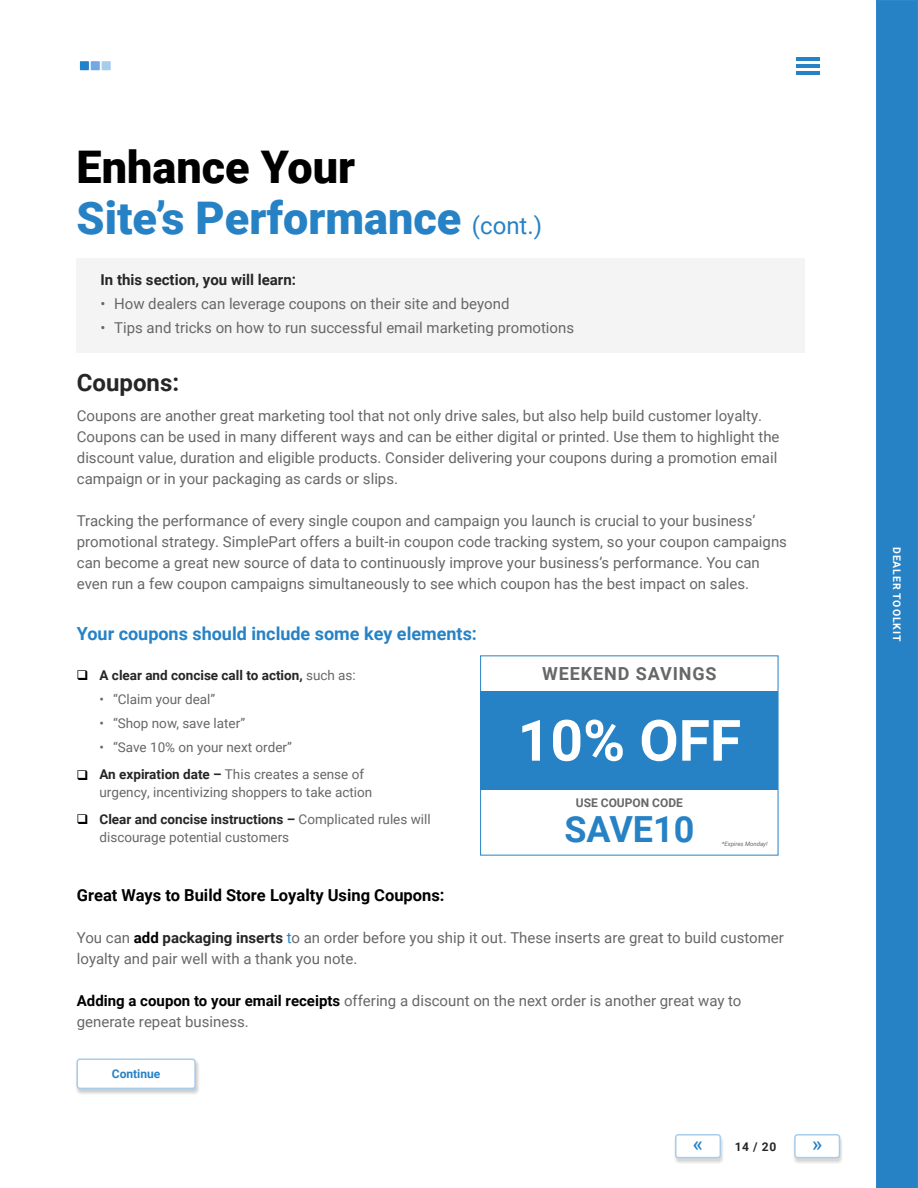
<style>
.page{position:relative;width:918px;height:1188px;background:#fff}
.page>*{position:absolute;margin:0;border:0;box-sizing:border-box;transform-origin:0 0}
.t1{font:700 57px "Roboto";color:#fff}
.t2{font:900 45px/51px "Roboto";color:#2782c5}
.t3{font:700 36px "Roboto";color:#2782c5}
.t4{font:700 24px "Roboto";color:#262626}
.t5{font:500 21px "Roboto";color:#2682c5}
.t6{font:700 18px "Roboto";color:#2782c5}
.t7{font:700 18px "Roboto";letter-spacing:.05em;color:#666767}
.t8{font:700 16.5px "Roboto";color:#000101}
.t9{font:15px/21px "Roboto";color:#666767}
.t10{font:700 15px "Roboto";color:#262626}
.t11{font:13.5px/27px "Roboto";color:#666767}
.t12{font:700 13.5px "Roboto";color:#262626}
.t13{font:700 12px "Roboto";color:#666767}
.t14{font:700 12px "Roboto";color:#2782c5}
.t15{font:700 12px "Roboto";color:#262626}
.t16{font:700 10.5px "Roboto";letter-spacing:.085em;color:#fff}
.t17{font:italic 6px "Roboto";color:#666767}
.s1{color:#000}
.s2{font-weight:400;font-size:24px}
.s3{font-weight:400;color:#666767}
.s4{font-weight:700;color:#262626}
.s5{font-weight:700;color:#000101}
.s6{color:#2782c5}
</style>
<div class="page">
<svg style="left:876px;top:0;width:42px;height:1188px;background:#2782c5"></svg>
<hr style="left:796px;top:72px;width:24px;height:3px;background:#2682c5">
<hr style="left:796px;top:57px;width:24px;height:4px;background:#2682c5">
<hr style="left:796px;top:65px;width:24px;height:3px;background:#2682c5">
<svg style="left:80px;top:61px;width:31px;height:9px"></svg>
<div style="left:673px;top:1135px;width:51px;height:29px;background:#cbcac9;opacity:.75"></div>
<div style="left:676px;top:1135px;width:44px;height:23px;background:#fff;border-radius:3px"></div>
<div style="left:675px;top:1134px;width:46px;height:24px;border:2px solid #a8ccec;border-radius:3px"></div>
<div style="left:792px;top:1135px;width:51px;height:29px;background:#cbcac9;opacity:.75"></div>
<div style="left:795px;top:1135px;width:44px;height:23px;background:#fff;border-radius:3px"></div>
<div style="left:794px;top:1134px;width:46px;height:24px;border:2px solid #a8ccec;border-radius:3px"></div>
<div style="left:481px;top:691px;width:297px;height:99px;background:#2782c5"></div>
<div style="left:480px;top:656px;width:298px;height:199px;border:1px solid #2782c5"></div>
<div style="left:75px;top:1058px;width:125px;height:37px;background:#000;opacity:.2"></div>
<div style="left:77px;top:1059px;width:118px;height:29px;background:#fff;border-radius:3px"></div>
<div style="left:76px;top:1058px;width:120px;height:31px;border:2px solid #a8ccec;border-radius:3px"></div>
<div style="left:76px;top:258px;width:729px;height:95px;background:#f4f4f4"></div>
<h2 class="t2" style="left:76px;top:140px;width:467px"><span class="s1">Enhance Your<br></span>Site’s Performance <span class="s2">(cont.)</span></h2>
<p class="t10" style="left:101px;top:269px;width:197px">In this section, you will learn:</p>
<p class="t9" style="left:101px;top:292px;width:410px">• How dealers can leverage coupons on their site and beyond</p>
<p class="t9" style="left:101px;top:316px;width:475px">• Tips and tricks on how to run successful email marketing promotions</p>
<h3 class="t4" style="left:77px;top:365px;width:104px">Coupons:</h3>
<p class="t9" style="left:77px;top:404px;width:704px">Coupons are another great marketing tool that not only drive sales, but also help build customer loyalty.<br>Coupons can be used in many different ways and can be either digital or printed. Use them to highlight the discount value, duration and eligible products. Consider delivering your coupons during a promotion email campaign or in your packaging as cards or slips.</p>
<p class="t9" style="left:77px;top:509px;width:712px">Tracking the performance of every single coupon and campaign you launch is crucial to your business’ promotional strategy. SimplePart offers a built-in coupon code tracking system, so your coupon campaigns can become a great new source of data to continuously improve your business’s performance. You can even run a few coupon campaigns simultaneously to see which coupon has the best impact on sales.</p>
<p class="t6" style="left:77px;top:621px;width:402px">Your coupons should include some key elements:</p>
<p class="t12" style="left:100px;top:665px;width:258px">A clear and concise call to action, <span class="s3">such as:</span></p>
<p class="t11" style="left:100px;top:685px;width:117px">• “Claim your deal”</p>
<p class="t11" style="left:100px;top:709px;width:147px">• “Shop now, save later”</p>
<p class="t11" style="left:100px;top:733px;width:266px">• “Save 10% on your next order”<br><span class="s4">An expiration date –</span> This creates a sense of</p>
<p class="t11" style="left:100px;top:778px;width:333px">urgency, incentivizing shoppers to take action<br><span class="s4">Clear and concise instructions –</span> Complicated rules will</p>
<p class="t11" style="left:100px;top:823px;width:191px">discourage potential customers</p>
<p class="t7" style="left:542px;top:661px;width:176px">WEEKEND SAVINGS</p>
<h1 class="t1" style="left:518px;top:700px;width:225px">10% OFF</h1>
<p class="t13" style="left:576px;top:795px;width:109px">USE COUPON CODE</p>
<h3 class="t3" style="left:564px;top:804px;width:132px">SAVE10</h3>
<p class="t17" style="left:722px;top:840px;width:47px">*Expires Monday!</p>
<p class="t8" style="left:77px;top:883px;width:369px">Great Ways to Build Store Loyalty Using Coupons:</p>
<p class="t9" style="left:77px;top:926px;width:709px">You can <span class="s5">add</span> <span class="s4">packaging inserts</span> <span class="s6">t</span>o an order before you ship it out. These inserts are great to build customer loyalty and pair well with a thank you note.</p>
<p class="t9" style="left:77px;top:989px;width:666px"><span class="s5">Adding a coupon to your email receipts</span> offering a discount on the next order is another great way to generate repeat business.</p>
<p class="t14" style="left:112px;top:1066px;width:50px">Continue</p>
<h3 class="t5" style="left:693px;top:1129px;width:12px">«</h3>
<p class="t15" style="left:735px;top:1138px;width:43px">14 / 20</p>
<h3 class="t5" style="left:812px;top:1129px;width:12px">»</h3>
<p class="t16" style="left:904px;top:547px;width:96px;rotate:90deg">DEALER TOOLKIT</p>
</div>
